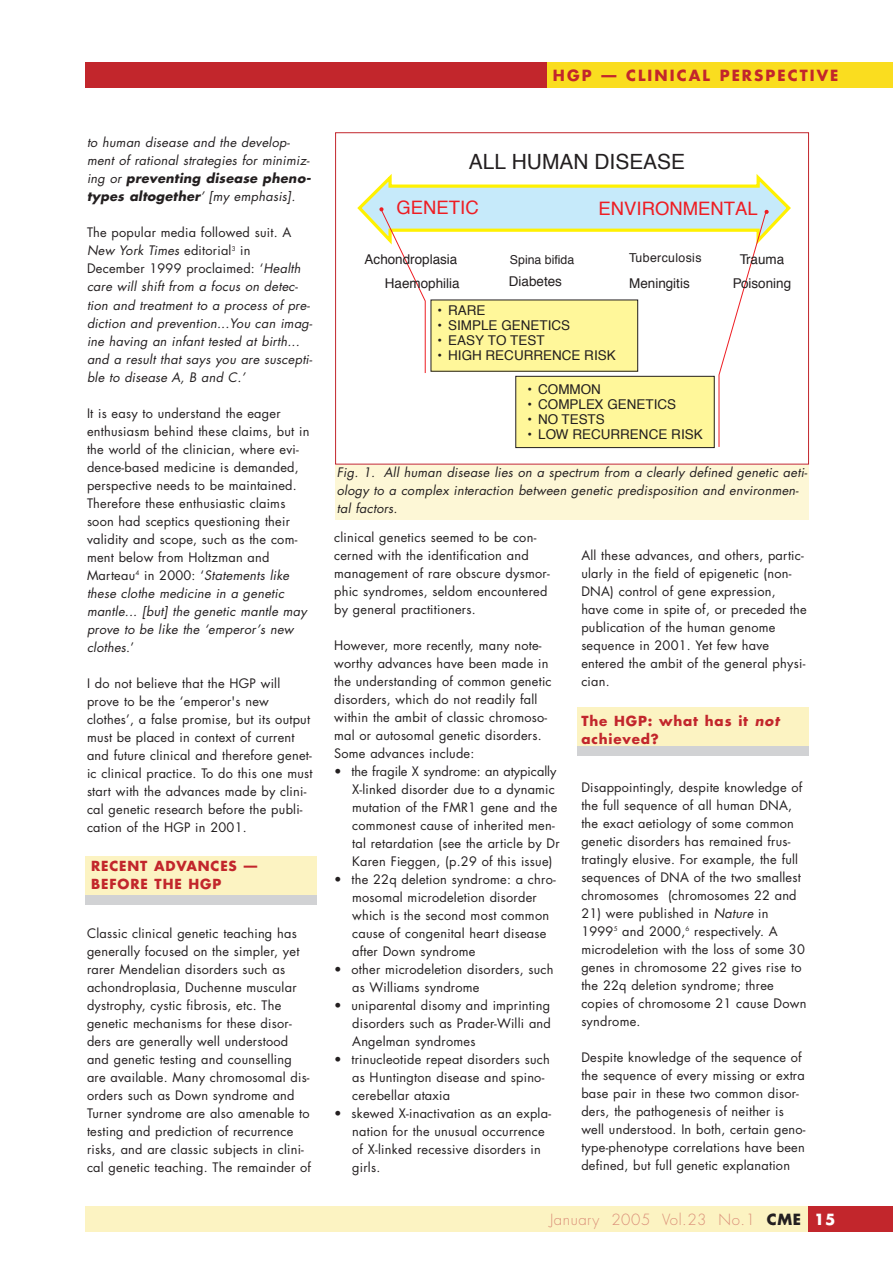
<style>
.page{position:relative;width:893px;height:1262px;background:#fff}
.page>*{position:absolute;margin:0;border:0;box-sizing:border-box;transform-origin:0 0}
.t1{font:21px "Helvetica";color:#231f20}
.t2{font:18.6px "Helvetica";color:#ee1d23}
.t3{font:300 15px "Futura";letter-spacing:.035em;color:#db9079}
.t4{font:700 15px "Futura";letter-spacing:.135em;color:#c2262c}
.t5{font:13.5px/23.9px "Helvetica";color:#231f20;text-align:center}
.t6{font:700 13.5px/18px "Futura";letter-spacing:.06em;color:#c2262c}
.t7{font:12.75px/18px "Futura";letter-spacing:.02em;color:#231f20}
.t8{font:italic 12.75px/18px "Futura";letter-spacing:.02em;color:#231f20}
.t9{font:12.3px "Helvetica";letter-spacing:.015em;color:#231f20}
.s1{font-weight:700}
.s2{font-style:normal}
.s3{font-style:italic}
.s4{font-weight:700;color:#231f20}
.s5{font-weight:700;color:#fff}
</style>
<div class="page">
<div style="left:85px;top:856px;width:232px;height:39px;background:#fcf3c2"></div>
<div style="left:85px;top:894px;width:232px;height:10px;background:#d1d2d4"></div>
<div style="left:577px;top:707px;width:231px;height:39px;background:#fcf3c2"></div>
<div style="left:577px;top:746px;width:231px;height:9px;background:#d1d2d4"></div>
<div style="left:85px;top:1206px;width:723px;height:26px;background:#fcf3c2"></div>
<div style="left:808px;top:1206px;width:84px;height:26px;background:#c2262c"></div>
<div style="left:85px;top:62px;width:723px;height:26px;background:#c2262c"></div>
<div style="left:547px;top:62px;width:345px;height:26px;background:#fadd1f"></div>
<svg style="left:357px;top:174px;width:434px;height:274px"></svg>
<div style="left:335px;top:132px;width:473px;height:332px;border:1px solid #c2262c"></div>
<div style="left:335px;top:465px;width:473px;height:54px;background:#fdf7d6"></div>
<p class="t4" style="left:553px;top:68px;width:287px">HGP — CLINICAL PERSPECTIVE</p>
<p class="t8" style="left:87px;top:135px;width:224px">to human disease and the develop&shy;ment of rational strategies for minimiz&shy;ing or <span class="s1">preventing disease pheno&shy;types altogether</span>’ [my emphasis].</p>
<p class="t8" style="left:87px;top:225px;width:227px"><span class="s2">The popular media followed suit. A </span>New York Times <span class="s2">editorial</span><sup>3</sup> <span class="s2">in<br>December 1999 proclaimed: ‘</span>Health care will shift from a focus on detec&shy;tion and treatment to a process of pre&shy;diction and prevention...You can imag&shy;ine having an infant tested at birth... and a result that says you are suscepti&shy;ble to disease A, B and C.’</p>
<p class="t7" style="left:87px;top:405px;width:224px">It is easy to understand the eager enthusiasm behind these claims, but in the world of the clinician, where evi&shy;dence-based medicine is demanded, perspective needs to be maintained.<br>Therefore these enthusiastic claims soon had sceptics questioning their validity and scope, such as the com&shy;ment below from Holtzman and Marteau<sup>4</sup> in 2000: ‘<span class="s3">Statements like these clothe medicine in a genetic mantle... [but] the genetic mantle may prove to be like the ‘emperor’s new clothes</span>.’</p>
<p class="t7" style="left:87px;top:675px;width:227px">I do not believe that the HGP will prove to be the ‘emperor's new clothes’, a false promise, but its output must be placed in context of current and future clinical and therefore genet&shy;ic clinical practice. To do this one must start with the advances made by clini&shy;cal genetic research before the publi&shy;cation of the HGP in 2001.</p>
<p class="t6" style="left:91px;top:858px;width:167px">RECENT ADVANCES —<br>BEFORE THE HGP</p>
<p class="t7" style="left:87px;top:925px;width:225px">Classic clinical genetic teaching has generally focused on the simpler, yet rarer Mendelian disorders such as achondroplasia, Duchenne muscular dystrophy, cystic fibrosis, etc. The genetic mechanisms for these disor&shy;ders are generally well understood and genetic testing and counselling are available. Many chromosomal dis&shy;orders such as Down syndrome and Turner syndrome are also amenable to testing and prediction of recurrence risks, and are classic subjects in clini&shy;cal genetic teaching. The remainder of</p>
<h1 class="t1" style="left:469px;top:153px;width:218px">ALL HUMAN DISEASE</h1>
<h2 class="t2" style="left:396px;top:199px;width:84px">GENETIC</h2>
<h2 class="t2" style="left:598px;top:201px;width:161px">ENVIRONMENTAL</h2>
<p class="t5" style="left:364px;top:249px;width:96px;text-align:right">Achondroplasia<br>Haemophilia</p>
<p class="t9" style="left:510px;top:254px;width:66px">Spina bifida</p>
<p class="t9" style="left:629px;top:253px;width:74px">Tuberculosis</p>
<p class="t5" style="left:732px;top:249px;width:60px">Trauma<br>Poisoning</p>
<p class="t5" style="left:509px;top:270px;width:55px">Diabetes</p>
<p class="t5" style="left:629px;top:272px;width:62px">Meningitis</p>
<p class="t5" style="left:437px;top:300px;width:49px">• RARE</p>
<p class="t5" style="left:437px;top:315px;width:134px">• SIMPLE GENETICS</p>
<p class="t5" style="left:437px;top:330px;width:109px">• EASY TO TEST</p>
<p class="t5" style="left:437px;top:345px;width:180px">• HIGH RECURRENCE RISK</p>
<p class="t5" style="left:527px;top:379px;width:75px">• COMMON</p>
<p class="t5" style="left:527px;top:394px;width:150px">• COMPLEX GENETICS</p>
<p class="t5" style="left:527px;top:409px;width:79px">• NO TESTS</p>
<p class="t5" style="left:527px;top:424px;width:177px">• LOW RECURRENCE RISK</p>
<p class="t8" style="left:337px;top:464px;width:472px">Fig. 1. All human disease lies on a spectrum from a clearly defined genetic aeti&shy;ology to a complex interaction between genetic predisposition and environmen&shy;tal factors.</p>
<p class="t7" style="left:334px;top:529px;width:217px">clinical genetics seemed to be con&shy;cerned with the identification and management of rare obscure dysmor&shy;phic syndromes, seldom encountered by general practitioners.</p>
<p class="t7" style="left:334px;top:637px;width:219px">However, more recently, many note&shy;worthy advances have been made in the understanding of common genetic disorders, which do not readily fall within the ambit of classic chromoso&shy;mal or autosomal genetic disorders.<br>Some advances include:</p>
<p class="t7" style="left:352px;top:763px;width:209px;text-indent:-18px">• the fragile X syndrome: an atypically X-linked disorder due to a dynamic mutation of the FMR1 gene and the commonest cause of inherited men&shy;tal retardation (see the article by Dr Karen Fieggen, (p.29 of this issue)</p>
<p class="t7" style="left:352px;top:871px;width:205px;text-indent:-18px">• the 22q deletion syndrome: a chro&shy;mosomal microdeletion disorder which is the second most common cause of congenital heart disease after Down syndrome</p>
<p class="t7" style="left:352px;top:961px;width:203px;text-indent:-18px">• other microdeletion disorders, such as Williams syndrome</p>
<p class="t7" style="left:352px;top:997px;width:200px;text-align:justify;text-indent:-18px">• uniparental disomy and imprinting disorders such as Prader-Willi and Angelman syndromes</p>
<p class="t7" style="left:352px;top:1051px;width:199px;text-indent:-18px">• trinucleotide repeat disorders such as Huntington disease and spino&shy;cerebellar ataxia</p>
<p class="t7" style="left:352px;top:1105px;width:200px;text-indent:-18px">• skewed X-inactivation as an expla&shy;nation for the unusual occurrence of X-linked recessive disorders in girls.</p>
<p class="t7" style="left:581px;top:547px;width:227px">All these advances, and others, partic&shy;ularly in the field of epigenetic (non-<br>DNA) control of gene expression,<br>have come in spite of, or preceded the publication of the human genome sequence in 2001. Yet few have entered the ambit of the general physi&shy;cian.</p>
<p class="t6" style="left:581px;top:712px;width:199px">The HGP: what has it <span class="s3">not </span>achieved?</p>
<p class="t7" style="left:581px;top:779px;width:222px">Disappointingly, despite knowledge of the full sequence of all human DNA, the exact aetiology of some common genetic disorders has remained frus&shy;tratingly elusive. For example, the full sequences of DNA of the two smallest chromosomes (chromosomes 22 and</p>
<p class="t7" style="left:581px;top:905px;width:227px">21) were published in <span class="s3">Nature</span> in<br>1999<sup>5</sup> and 2000,<sup>6</sup> respectively. A microdeletion with the loss of some 30 genes in chromosome 22 gives rise to the 22q deletion syndrome; three copies of chromosome 21 cause Down syndrome.</p>
<p class="t7" style="left:581px;top:1049px;width:226px">Despite knowledge of the sequence of the sequence of every missing or extra base pair in these two common disor&shy;ders, the pathogenesis of neither is well understood. In both, certain geno&shy;type-phenotype correlations have been defined, but full genetic explanation</p>
<p class="t3" style="left:550px;top:1212px;width:287px">January 2005 Vol.23 No.1 <span class="s4">CME</span> <span class="s5">15</span></p>
</div>
